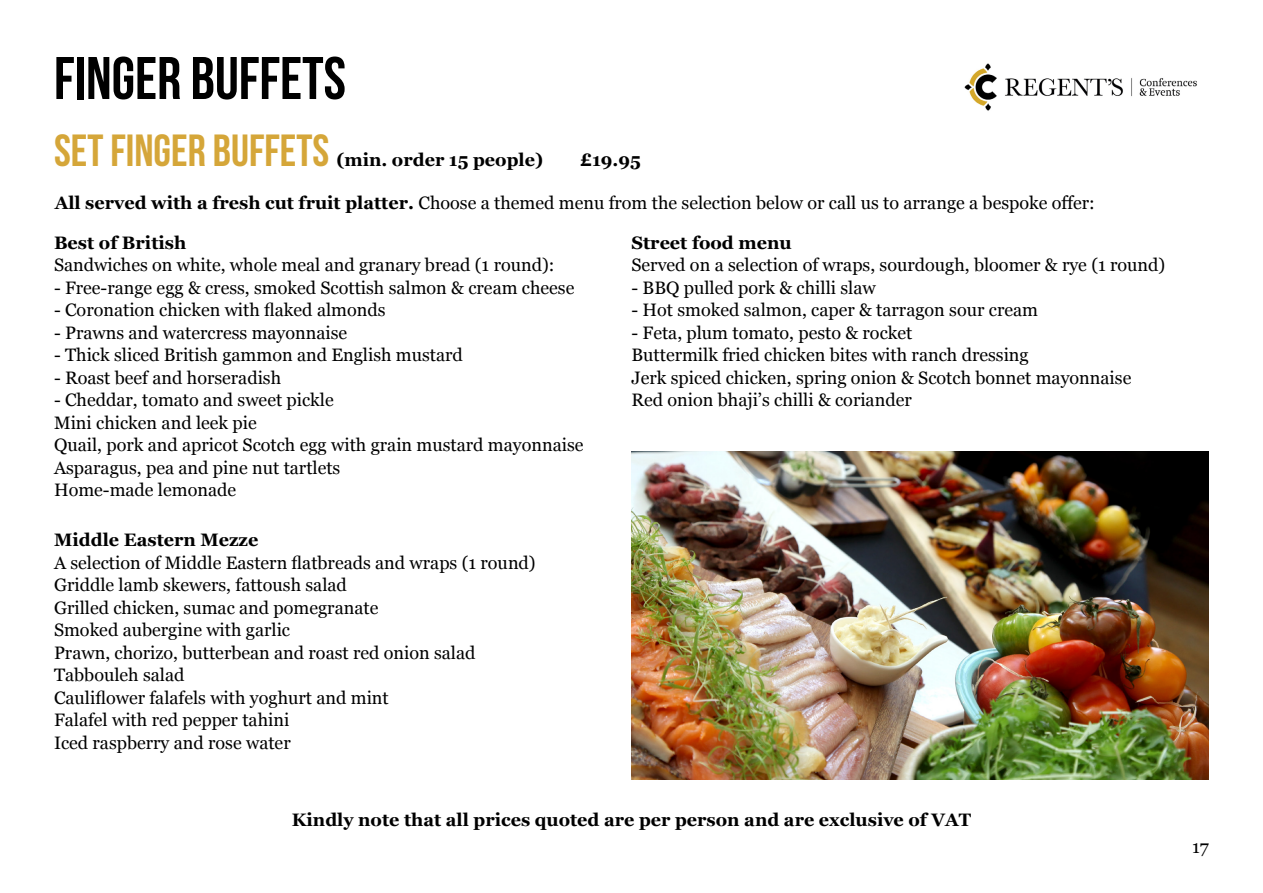
<style>
.page{position:relative;width:1263px;height:893px;background:#fff}
.page>*{position:absolute;margin:0;border:0;box-sizing:border-box;transform-origin:0 0}
.t1{font:700 60px "Bebas Neue";color:#000}
.t2{font:700 45px "Bebas Neue";color:#d5a639}
.t3{font:18px "Georgia";color:#000}
.t4{font:700 18px "Georgia";color:#000}
.s1{font-weight:700}
</style>
<div class="page">
<img style="left:964px;top:63px;width:233px;height:48px">
<img style="left:631px;top:451px;width:578px;height:329px">
<p class="t1" style="left:54px;top:45px;width:293px">FINGER BUFFETS</p>
<p class="t2" style="left:54px;top:126px;width:277px">SET FINGER BUFFETS</p>
<p class="t4" style="left:336px;top:147px;width:208px">(min. order 15 people)</p>
<p class="t4" style="left:580px;top:147px;width:63px">£19.95</p>
<p class="t3" style="left:55px;top:190px;width:1042px"><span class="s1">All served with a fresh cut fruit platter.</span> Choose a themed menu from the selection below or call us to arrange a bespoke offer:</p>
<p class="t4" style="left:54px;top:229px;width:134px">Best of British</p>
<p class="t3" style="left:54px;top:252px;width:502px">Sandwiches on white, whole meal and granary bread (1 round):</p>
<p class="t3" style="left:54px;top:274px;width:522px">- Free-range egg &amp; cress, smoked Scottish salmon &amp; cream cheese</p>
<p class="t3" style="left:54px;top:297px;width:333px">- Coronation chicken with flaked almonds</p>
<p class="t3" style="left:54px;top:319px;width:295px">- Prawns and watercress mayonnaise</p>
<p class="t3" style="left:54px;top:342px;width:410px">- Thick sliced British gammon and English mustard</p>
<p class="t3" style="left:54px;top:364px;width:229px">- Roast beef and horseradish</p>
<p class="t3" style="left:54px;top:387px;width:281px">- Cheddar, tomato and sweet pickle</p>
<p class="t3" style="left:54px;top:409px;width:204px">Mini chicken and leek pie</p>
<p class="t3" style="left:54px;top:432px;width:531px">Quail, pork and apricot Scotch egg with grain mustard mayonnaise</p>
<p class="t3" style="left:54px;top:454px;width:288px">Asparagus, pea and pine nut tartlets</p>
<p class="t3" style="left:54px;top:477px;width:184px">Home-made lemonade</p>
<p class="t4" style="left:54px;top:526px;width:206px">Middle Eastern Mezze</p>
<p class="t3" style="left:54px;top:549px;width:483px">A selection of Middle Eastern flatbreads and wraps (1 round)</p>
<p class="t3" style="left:54px;top:572px;width:294px">Griddle lamb skewers, fattoush salad</p>
<p class="t3" style="left:54px;top:594px;width:326px">Grilled chicken, sumac and pomegranate</p>
<p class="t3" style="left:54px;top:617px;width:238px">Smoked aubergine with garlic</p>
<p class="t3" style="left:54px;top:639px;width:423px">Prawn, chorizo, butterbean and roast red onion salad</p>
<p class="t3" style="left:54px;top:662px;width:132px">Tabbouleh salad</p>
<p class="t3" style="left:54px;top:684px;width:336px">Cauliflower falafels with yoghurt and mint</p>
<p class="t3" style="left:54px;top:707px;width:237px">Falafel with red pepper tahini</p>
<p class="t3" style="left:54px;top:729px;width:238px">Iced raspberry and rose water</p>
<p class="t4" style="left:631px;top:229px;width:162px">Street food menu</p>
<p class="t3" style="left:631px;top:252px;width:535px">Served on a selection of wraps, sourdough, bloomer &amp; rye (1 round)</p>
<p class="t3" style="left:631px;top:274px;width:246px">- BBQ pulled pork &amp; chilli slaw</p>
<p class="t3" style="left:631px;top:297px;width:408px">- Hot smoked salmon, caper &amp; tarragon sour cream</p>
<p class="t3" style="left:631px;top:319px;width:282px">- Feta, plum tomato, pesto &amp; rocket</p>
<p class="t3" style="left:631px;top:342px;width:399px">Buttermilk fried chicken bites with ranch dressing</p>
<p class="t3" style="left:631px;top:364px;width:501px">Jerk spiced chicken, spring onion &amp; Scotch bonnet mayonnaise</p>
<p class="t3" style="left:631px;top:387px;width:282px">Red onion bhaji’s chilli &amp; coriander</p>
<p class="t4" style="left:292px;top:806px;width:681px">Kindly note that all prices quoted are per person and are exclusive of VAT</p>
<p class="t3" style="left:1192px;top:833px;width:18px">17</p>
</div>
